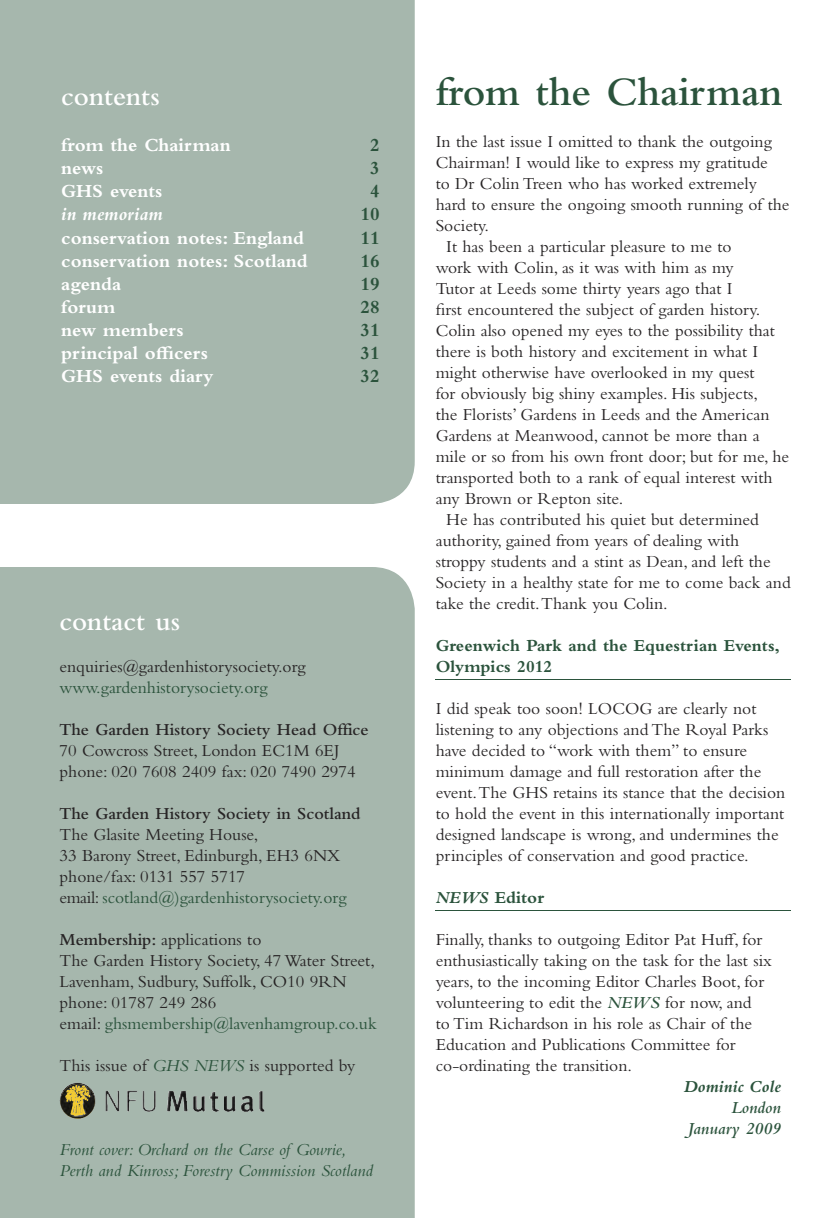
<style>
.page{position:relative;width:840px;height:1218px;background:#fff}
.page>*{position:absolute;margin:0;border:0;box-sizing:border-box;transform-origin:0 0}
.t1{font:600 42px "Bembo Std";color:#2b533c}
.t2{font:600 28px "Bembo Std";color:#fff}
.t3{font:700 19.25px "Bembo Std";color:#fff}
.t4{font:700 19.25px "Bembo Std";color:#2b533c}
.t5{font:italic 700 19.25px "Bembo Std";color:#fff}
.t6{font:17.5px/21px "Bembo Std";color:#272425}
.t7{font:italic 17.5px/21px "Bembo Std";color:#2b533c}
.t8{font:600 17.5px "Bembo Std";color:#272425}
.t9{font:700 17.5px/21px "Bembo Std";color:#2b533c}
.t10{font:17.5px "Bembo Std";color:#2b533c}
.t11{font:italic 600 17.5px/21px "Bembo Std";color:#2b533c;text-align:right}
.t12{font:italic 700 17.5px "Bembo Std";color:#2b533c}
.s1{color:#2b533c}
.s2{font-weight:600}
.s3{font-style:italic;color:#2b533c}
.s4{font-style:italic}
.s5{font-weight:600;font-style:italic;color:#2b533c}
</style>
<div class="page">
<div style="left:0;top:0;width:415px;height:504px;background:#a6b7ad"></div>
<div style="left:0;top:567px;width:415px;height:651px;background:#a6b7ad"></div>
<hr style="left:436px;top:679px;width:355px;height:1px;background:#2b533c">
<hr style="left:436px;top:910px;width:355px;height:1px;background:#2b533c">
<img style="left:60px;top:1083px;width:35px;height:1px">
<svg style="left:60px;top:1084px;width:35px;height:35px"></svg>
<img style="left:68px;top:1099px;width:13px;height:15px">
<h2 class="t2" style="left:61px;top:81px;width:100px">contents</h2>
<p class="t3" style="left:61px;top:134px;width:171px">from the Chairman</p>
<p class="t4" style="left:370px;top:134px;width:11px">2</p>
<p class="t3" style="left:61px;top:158px;width:44px">news</p>
<p class="t4" style="left:370px;top:158px;width:11px">3</p>
<p class="t3" style="left:61px;top:181px;width:103px">GHS events</p>
<p class="t4" style="left:370px;top:181px;width:11px">4</p>
<p class="t5" style="left:61px;top:204px;width:103px">in memoriam</p>
<p class="t4" style="left:360px;top:204px;width:21px">10</p>
<p class="t3" style="left:61px;top:227px;width:244px">conservation notes: England</p>
<p class="t4" style="left:360px;top:227px;width:21px">11</p>
<p class="t3" style="left:61px;top:250px;width:248px">conservation notes: Scotland</p>
<p class="t4" style="left:360px;top:250px;width:21px">16</p>
<p class="t3" style="left:61px;top:273px;width:62px">agenda</p>
<p class="t4" style="left:360px;top:273px;width:21px">19</p>
<p class="t3" style="left:61px;top:296px;width:55px">forum</p>
<p class="t4" style="left:360px;top:296px;width:21px">28</p>
<p class="t3" style="left:61px;top:319px;width:124px">new members</p>
<p class="t4" style="left:360px;top:319px;width:21px">31</p>
<p class="t3" style="left:61px;top:342px;width:148px">principal officers</p>
<p class="t4" style="left:360px;top:342px;width:21px">31</p>
<p class="t3" style="left:61px;top:365px;width:154px">GHS events diary</p>
<p class="t4" style="left:360px;top:365px;width:21px">32</p>
<h2 class="t2" style="left:60px;top:606px;width:122px">contact us</h2>
<p class="t6" style="left:60px;top:656px;width:248px">enquiries@gardenhistorysociety.org</p>
<p class="t10" style="left:60px;top:677px;width:210px">www.gardenhistorysociety.org</p>
<p class="t8" style="left:60px;top:720px;width:311px">The Garden History Society Head Office</p>
<p class="t6" style="left:60px;top:740px;width:298px">70 Cowcross Street, London EC1M 6EJ phone: 020 7608 2409 fax: 020 7490 2974</p>
<p class="t8" style="left:60px;top:804px;width:303px">The Garden History Society in Scotland</p>
<p class="t6" style="left:60px;top:824px;width:289px">The Glasite Meeting House,<br>33 Barony Street, Edinburgh, EH3 6NX phone/fax: 0131 557 5717<br>email: <span class="s1">scotland@)gardenhistorysociety.org</span></p>
<p class="t6" style="left:60px;top:929px;width:319px"><span class="s2">Membership:</span> applications to<br>The Garden History Society, 47 Water Street, Lavenham, Sudbury, Suffolk, CO10 9RN phone: 01787 249 286<br>email: <span class="s1">ghsmembership@lavenhamgroup.co.uk</span></p>
<p class="t6" style="left:60px;top:1055px;width:297px">This issue of <span class="s3">GHS NEWS</span> is supported by</p>
<p class="t7" style="left:60px;top:1139px;width:315px">Front cover: Orchard on the Carse of Gowrie,<br>Perth and Kinross; Forestry Commission Scotland</p>
<h1 class="t1" style="left:436px;top:69px;width:348px">from the Chairman</h1>
<p class="t6" style="left:436px;top:131px;width:338px">In the last issue I omitted to thank the outgoing</p>
<p class="t6" style="left:436px;top:152px;width:334px">Chairman! I would like to express my gratitude</p>
<p class="t6" style="left:436px;top:173px;width:323px">to Dr Colin Treen who has worked extremely</p>
<p class="t6" style="left:436px;top:194px;width:355px">hard to ensure the ongoing smooth running of the</p>
<p class="t6" style="left:436px;top:215px;width:55px">Society.</p>
<p class="t6" style="left:446px;top:236px;width:287px">It has been a particular pleasure to me to</p>
<p class="t6" style="left:436px;top:257px;width:299px">work with Colin, as it was with him as my</p>
<p class="t6" style="left:436px;top:278px;width:298px">Tutor at Leeds some thirty years ago that I</p>
<p class="t6" style="left:445px;top:299px;width:316px">rst encountered the subject of garden history.</p>
<p class="t6" style="left:436px;top:320px;width:341px">Colin also opened my eyes to the possibility that</p>
<p class="t6" style="left:436px;top:341px;width:324px">there is both history and excitement in what I</p>
<p class="t6" style="left:436px;top:362px;width:320px">might otherwise have overlooked in my quest</p>
<p class="t6" style="left:436px;top:383px;width:324px">for obviously big shiny examples. His subjects,</p>
<p class="t6" style="left:436px;top:404px;width:335px">the Florists’ Gardens in Leeds and the American</p>
<p class="t6" style="left:436px;top:425px;width:326px">Gardens at Meanwood, cannot be more than a</p>
<p class="t6" style="left:436px;top:446px;width:355px">mile or so from his own front door; but for me, he</p>
<p class="t6" style="left:436px;top:467px;width:338px">transported both to a rank of equal interest with</p>
<p class="t6" style="left:436px;top:488px;width:189px">any Brown or Repton site.</p>
<p class="t6" style="left:446px;top:509px;width:314px">He has contributed his quiet but determined</p>
<p class="t6" style="left:436px;top:530px;width:305px">authority, gained from years of dealing with</p>
<p class="t6" style="left:436px;top:551px;width:336px">stroppy students and a stint as Dean, and left the</p>
<p class="t6" style="left:436px;top:572px;width:357px">Society in a healthy state for me to come back and</p>
<p class="t6" style="left:436px;top:593px;width:234px">take the credit. Thank you Colin.</p>
<p class="t9" style="left:436px;top:635px;width:346px">Greenwich Park and the Equestrian Events,<br>Olympics 2012</p>
<p class="t6" style="left:436px;top:698px;width:351px">I did speak too soon! LOCOG are clearly not listening to any objections and The Royal Parks have decided to “work with them” to ensure minimum damage and full restoration after the event. The GHS retains its stance that the decision to hold the event in this internationally important designed landscape is wrong, and undermines the principles of conservation and good practice.</p>
<p class="t9" style="left:436px;top:887px;width:110px"><span class="s4">NEWS</span> Editor</p>
<p class="t6" style="left:436px;top:929px;width:338px">Finally, thanks to outgoing Editor Pat Huff, for enthusiastically taking on the task for the last six years, to the incoming Editor Charles Boot, for volunteering to edit the <span class="s5">NEWS</span> for now, and<br>to Tim Richardson in his role as Chair of the Education and Publications Committee for co-ordinating the transition.</p>
<p class="t12" style="left:684px;top:1077px;width:99px">Dominic Cole</p>
<p class="t11" style="left:688px;top:1097px;width:95px">London<br>January 2009</p>
</div>
